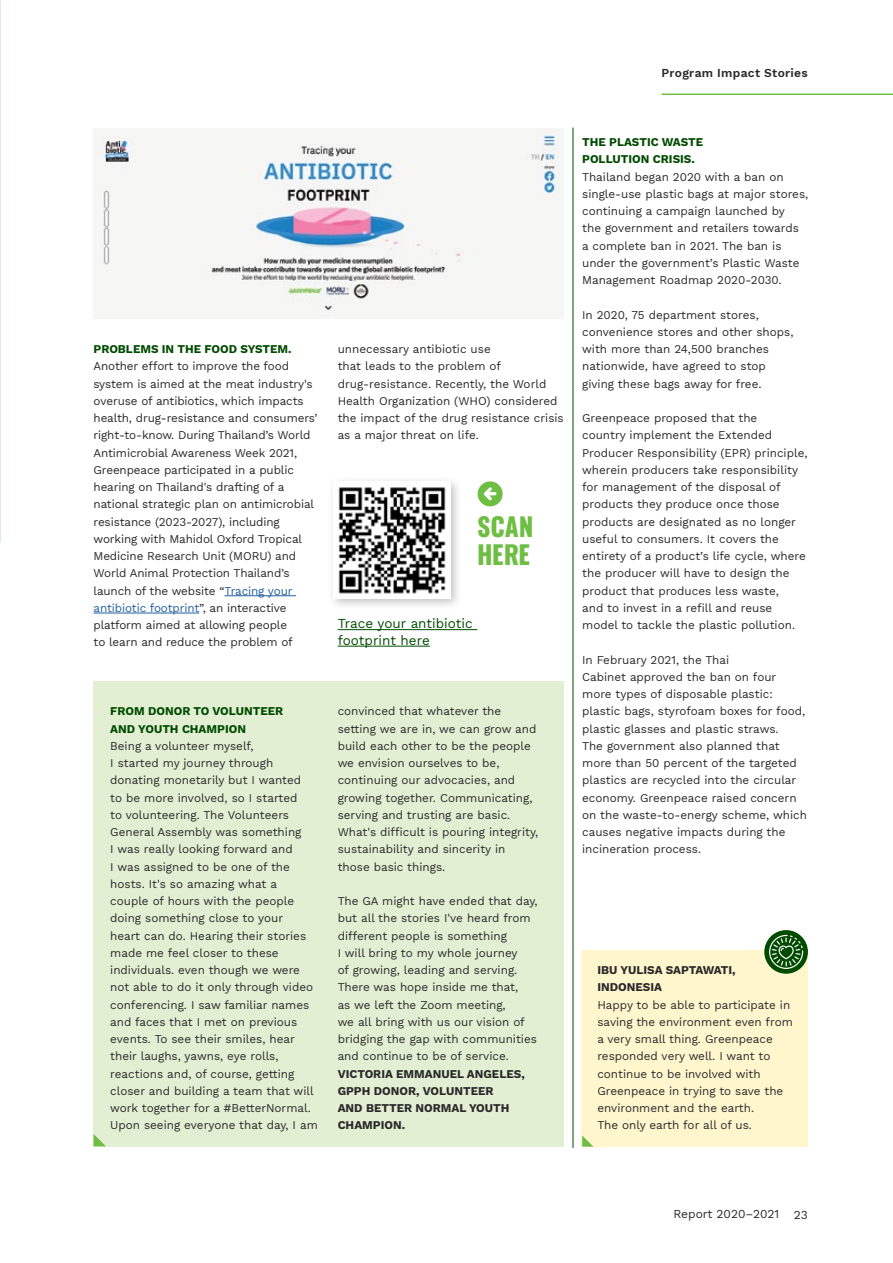
<style>
.page{position:relative;width:893px;height:1263px;background:#fff}
.page>*{position:absolute;margin:0;border:0;box-sizing:border-box;transform-origin:0 0}
.t1{font:700 25.5px/27.8px "Zodiac Sansv 2 diacritics";color:#6ebe44}
.t2{font:13.5px/16.5px "Work Sans";color:#004b00}
.t3{font:600 12px "Work Sans";letter-spacing:.025em;color:#292829}
.t4{font:12px "Work Sans";color:#292829}
.t5{font:11.7px/17.2px "Work Sans";color:#292829}
.t6{font:700 11.7px/17.2px "Work Sans";color:#292829}
.t7{font:700 11.7px/17.2px "Work Sans";color:#004b00}
.s1{color:#215e9e}
</style>
<div class="page">
<hr style="left:573px;top:128px;width:1px;height:1020px;background:#004b00">
<hr style="left:225px;top:595px;width:71px;height:1px;background:#215e9e">
<hr style="left:94px;top:613px;width:105px;height:1px;background:#215e9e">
<div style="left:94px;top:681px;width:470px;height:466px;background:#e2efd3"></div>
<svg style="left:94px;top:1134px;width:12px;height:12px"></svg>
<img style="left:94px;top:129px;width:470px;height:190px">
<div style="left:582px;top:950px;width:226px;height:197px;background:#fff6cd"></div>
<svg style="left:582px;top:1135px;width:11px;height:12px"></svg>
<svg style="left:764px;top:930px;width:44px;height:44px"></svg>
<svg style="left:769px;top:935px;width:34px;height:34px"></svg>
<hr style="left:338px;top:629px;width:139px;height:1px;background:#004b00">
<hr style="left:338px;top:646px;width:92px;height:1px;background:#004b00">
<div style="left:327px;top:475px;width:136px;height:136px;background:#000;opacity:.25"></div>
<img style="left:333px;top:481px;width:118px;height:118px">
<div style="left:478px;top:481px;width:25px;height:25px;background:#6ebe44;border-radius:50%"></div>
<svg style="left:484px;top:487px;width:12px;height:14px"></svg>
<hr style="left:661px;top:94px;width:232px;height:1px;background:#6ebe44">
<p class="t3" style="left:661px;top:64px;width:148px">Program Impact Stories</p>
<p class="t7" style="left:94px;top:340px;width:200px">PROBLEMS IN THE FOOD SYSTEM.</p>
<p class="t5" style="left:94px;top:357px;width:225px">Another effort to improve the food system is aimed at the meat industry's overuse of antibiotics, which impacts health, drug-resistance and consumers’ right-to-know. During Thailand’s World Antimicrobial Awareness Week 2021, Greenpeace participated in a public hearing on Thailand's drafting of a national strategic plan on antimicrobial resistance (2023-2027), including working with Mahidol Oxford Tropical Medicine Research Unit (MORU) and World Animal Protection Thailand’s launch of the website “<span class="s1">Tracing your antibiotic footprint</span>”, an interactive platform aimed at allowing people<br>to learn and reduce the problem of</p>
<p class="t7" style="left:110px;top:702px;width:175px">FROM DONOR TO VOLUNTEER<br>AND YOUTH CHAMPION</p>
<p class="t5" style="left:110px;top:737px;width:209px">Being a volunteer myself,<br>I started my journey through donating monetarily but I wanted<br>to be more involved, so I started<br>to volunteering. The Volunteers<br>General Assembly was something<br>I was really looking forward and<br>I was assigned to be one of the hosts. It's so amazing what a couple of hours with the people doing something close to your<br>heart can do. Hearing their stories made me feel closer to these individuals. even though we were not able to do it only through video conferencing. I saw familiar names and faces that I met on previous events. To see their smiles, hear their laughs, yawns, eye rolls, reactions and, of course, getting closer and building a team that will work together for a #BetterNormal.<br>Upon seeing everyone that day, I am</p>
<p class="t5" style="left:338px;top:340px;width:228px">unnecessary antibiotic use<br>that leads to the problem of drug-resistance. Recently, the World Health Organization (WHO) considered the impact of the drug resistance crisis as a major threat on life.</p>
<h1 class="t1" style="left:478px;top:514px;width:57px">SCAN<br>HERE</h1>
<p class="t2" style="left:338px;top:615px;width:136px">Trace your antibiotic footprint here</p>
<p class="t5" style="left:338px;top:702px;width:202px">convinced that whatever the setting we are in, we can grow and build each other to be the people we envision ourselves to be, continuing our advocacies, and growing together. Communicating, serving and trusting are basic.<br>What's difficult is pouring integrity, sustainability and sincerity in those basic things.</p>
<p class="t5" style="left:338px;top:892px;width:202px">The GA might have ended that day, but all the stories I've heard from different people is something<br>I will bring to my whole journey<br>of growing, leading and serving.<br>There was hope inside me that,<br>as we left the Zoom meeting,<br>we all bring with us our vision of bridging the gap with communities and continue to be of service.</p>
<p class="t6" style="left:338px;top:1064px;width:189px">VICTORIA EMMANUEL ANGELES,<br>GPPH DONOR, VOLUNTEER<br>AND BETTER NORMAL YOUTH<br>CHAMPION.</p>
<p class="t7" style="left:582px;top:133px;width:122px">THE PLASTIC WASTE<br>POLLUTION CRISIS.</p>
<p class="t5" style="left:582px;top:167px;width:228px">Thailand began 2020 with a ban on single-use plastic bags at major stores, continuing a campaign launched by<br>the government and retailers towards a complete ban in 2021. The ban is under the government’s Plastic Waste Management Roadmap 2020-2030.</p>
<p class="t5" style="left:582px;top:305px;width:213px">In 2020, 75 department stores, convenience stores and other shops, with more than 24,500 branches nationwide, have agreed to stop giving these bags away for free.</p>
<p class="t5" style="left:582px;top:409px;width:227px">Greenpeace proposed that the<br>country implement the Extended Producer Responsibility (EPR) principle, wherein producers take responsibility for management of the disposal of products they produce once those products are designated as no longer useful to consumers. It covers the entirety of a product’s life cycle, where the producer will have to design the product that produces less waste,<br>and to invest in a refill and reuse model to tackle the plastic pollution.</p>
<p class="t5" style="left:582px;top:650px;width:226px">In February 2021, the Thai<br>Cabinet approved the ban on four more types of disposable plastic: plastic bags, styrofoam boxes for food, plastic glasses and plastic straws.<br>The government also planned that more than 50 percent of the targeted plastics are recycled into the circular economy. Greenpeace raised concern on the waste-to-energy scheme, which causes negative impacts during the incineration process.</p>
<p class="t6" style="left:597px;top:961px;width:140px">IBU YULISA SAPTAWATI,<br>INDONESIA</p>
<p class="t5" style="left:597px;top:995px;width:197px">Happy to be able to participate in saving the environment even from a very small thing. Greenpeace responded very well. I want to continue to be involved with<br>Greenpeace in trying to save the environment and the earth.<br>The only earth for all of us.</p>
<p class="t4" style="left:673px;top:1205px;width:136px">Report 2020–2021 23</p>
</div>
